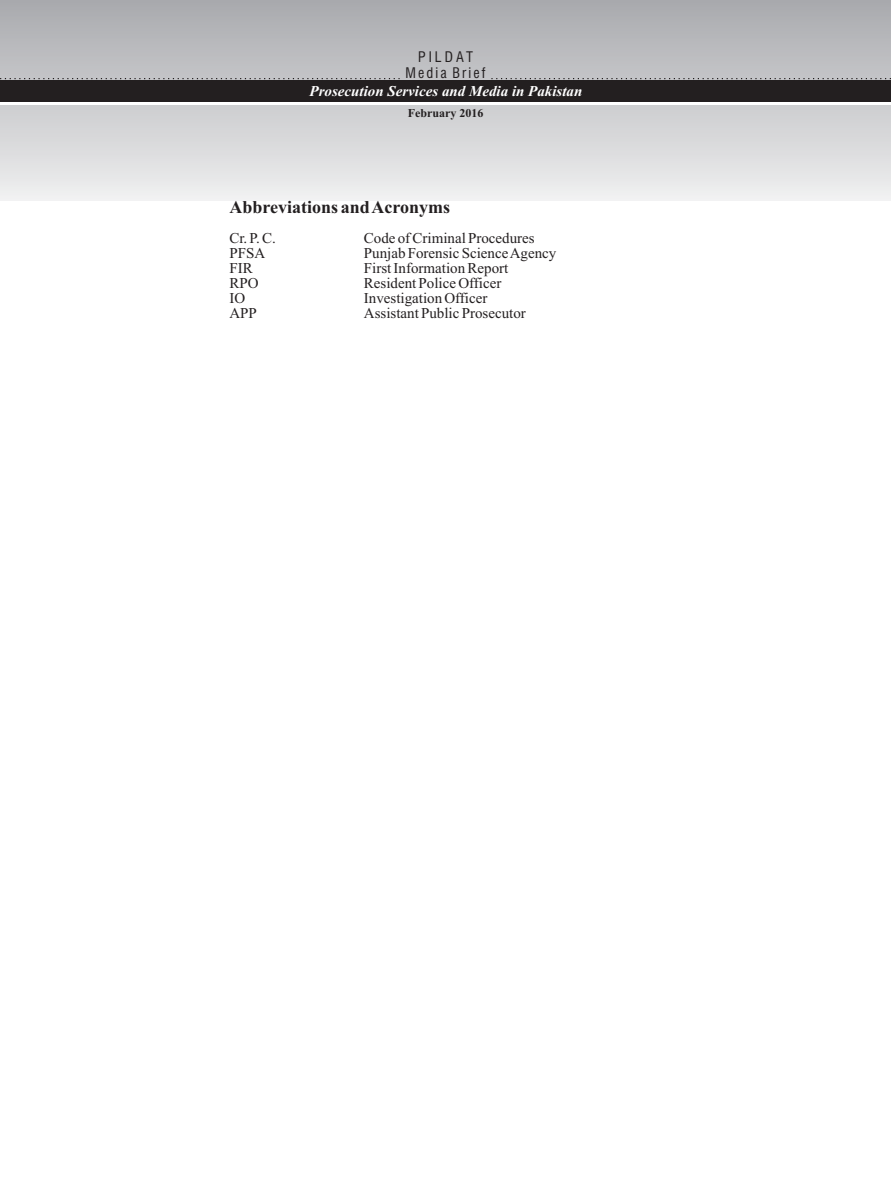
<style>
.page{position:relative;width:891px;height:1188px;background:#fff}
.page>*{position:absolute;margin:0;border:0;box-sizing:border-box;transform-origin:0 0}
.t1{font:700 18px "Times New Roman";color:#231f20}
.t2{font:15px "Times New Roman";color:#231f20}
.t3{font:italic 700 15px "Times New Roman";color:#fff}
.t4{font:condensed 14.25px/16.2px "Swiss 721 BT";letter-spacing:.15em;color:#231f20;text-align:center}
.t5{font:700 12px "Times New Roman";color:#231f20}
</style>
<div class="page">
<svg style="left:0;top:0;width:891px;height:201px;background:#ccccce"></svg>
<div style="left:0;top:86px;width:891px;height:19px;background:#fff"></div>
<div style="left:0;top:80px;width:891px;height:22px;background:#231f20"></div>
<svg style="left:490px;top:78px;width:401px;height:1px"></svg>
<svg style="left:0;top:78px;width:400px;height:1px"></svg>
<p class="t4" style="left:406px;top:50px;width:82px">PILDAT<br>Media Brief</p>
<p class="t5" style="left:408px;top:109px;width:77px">February 2016</p>
<p class="t3" style="left:310px;top:86px;width:274px">Prosecution Services and Media in Pakistan</p>
<p class="t1" style="left:229px;top:201px;width:222px">Abbreviations and Acronyms</p>
<p class="t2" style="left:229px;top:233px;width:48px">Cr. P. C.</p>
<p class="t2" style="left:364px;top:233px;width:172px">Code of Criminal Procedures</p>
<p class="t2" style="left:229px;top:248px;width:37px">PFSA</p>
<p class="t2" style="left:364px;top:248px;width:194px">Punjab Forensic Science Agency</p>
<p class="t2" style="left:229px;top:263px;width:25px">FIR</p>
<p class="t2" style="left:364px;top:263px;width:146px">First Information Report</p>
<p class="t2" style="left:229px;top:278px;width:31px">RPO</p>
<p class="t2" style="left:364px;top:278px;width:139px">Resident Police Officer</p>
<p class="t2" style="left:229px;top:293px;width:17px">IO</p>
<p class="t2" style="left:364px;top:293px;width:125px">Investigation Officer</p>
<p class="t2" style="left:229px;top:308px;width:29px">APP</p>
<p class="t2" style="left:364px;top:308px;width:163px">Assistant Public Prosecutor</p>
</div>
